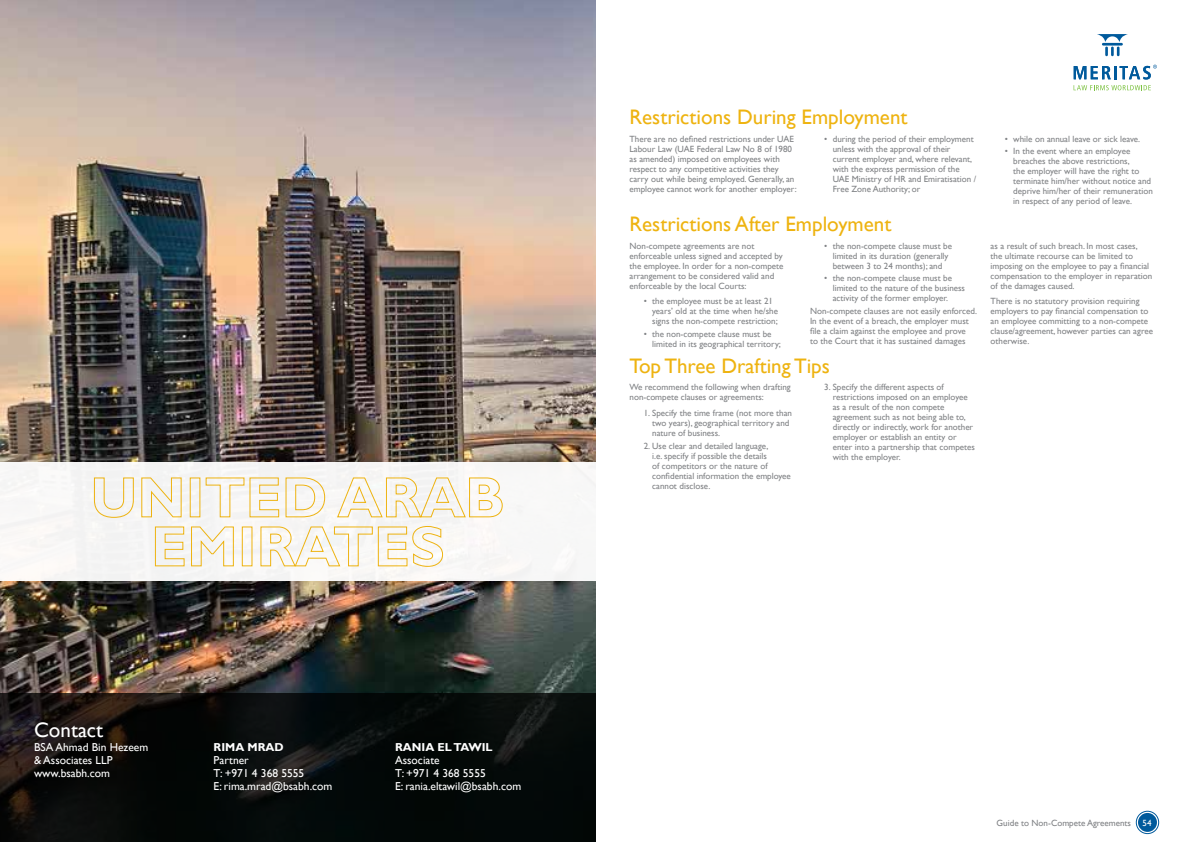
<style>
.page{position:relative;width:1191px;height:842px;background:#fff}
.page>*{position:absolute;margin:0;border:0;box-sizing:border-box;transform-origin:0 0}
.t1{font:21px "Gill Sans";color:#eeb310}
.t2{font:21px "Gill Sans";color:#fff}
.t3{font:11.5px/13.2px "Gill Sans";color:#fff}
.t4{font:700 11.5px "Gill Sans";color:#fff}
.t5{font:9px/10px "Gill Sans";color:#808285}
.t6{font:9px "Gill Sans";color:#808285}
.t7{font:9px "Gill Sans";color:#fff}
</style>
<div class="page">
<div style="left:1136px;top:811px;width:22px;height:23px;border:1px solid #005a9c;border-radius:50%"></div>
<div style="left:1138px;top:813px;width:19px;height:19px;background:#005a9c;border-radius:50%"></div>
<svg style="left:1097px;top:34px;width:30px;height:22px"></svg>
<svg style="left:1073px;top:85px;width:77px;height:5px"></svg>
<svg style="left:1073px;top:65px;width:84px;height:14px"></svg>
<img style="left:0;top:0;width:595px;height:693px">
<svg style="left:0;top:693px;width:595px;height:149px;background:#090c0a"></svg>
<div style="left:0;top:462px;width:595px;height:118px;background:#f7f7f6"></div>
<svg style="left:93px;top:477px;width:41px;height:41px"></svg>
<svg style="left:141px;top:477px;width:41px;height:41px"></svg>
<svg style="left:205px;top:477px;width:121px;height:41px"></svg>
<svg style="left:337px;top:477px;width:166px;height:41px"></svg>
<svg style="left:154px;top:526px;width:80px;height:41px"></svg>
<div style="left:242px;top:526px;width:10px;height:40px;border:1px solid #eeb310"></div>
<svg style="left:260px;top:526px;width:183px;height:41px"></svg>
<h1 class="t2" style="left:34px;top:718px;width:71px">Contact</h1>
<p class="t3" style="left:34px;top:740px;width:116px">BSA Ahmad Bin Hezeem &amp; Associates LLP www.bsabh.com</p>
<p class="t4" style="left:214px;top:740px;width:72px">RIMA MRAD</p>
<p class="t3" style="left:214px;top:754px;width:120px">Partner<br>T: +971 4 368 5555<br>E: rima.mrad@bsabh.com</p>
<p class="t4" style="left:395px;top:740px;width:99px">RANIA EL TAWIL</p>
<p class="t3" style="left:395px;top:754px;width:128px">Associate<br>T: +971 4 368 5555<br>E: rania.eltawil@bsabh.com</p>
<h1 class="t1" style="left:629px;top:104px;width:279px">Restrictions During Employment</h1>
<p class="t5" style="left:629px;top:134px;width:169px">There are no defined restrictions under UAE Labour Law (UAE Federal Law No 8 of 1980 as amended) imposed on employees with respect to any competitive activities they carry out while being employed. Generally, an employee cannot work for another employer:</p>
<p class="t5" style="left:832px;top:134px;width:145px;text-indent:-9px">• during the period of their employment unless with the approval of their current employer and, where relevant, with the express permission of the UAE Ministry of HR and Emiratisation / Free Zone Authority; or</p>
<p class="t5" style="left:1004px;top:134px;width:137px">• while on annual leave or sick leave.</p>
<p class="t5" style="left:1013px;top:147px;width:141px;text-indent:-9px">• In the event where an employee breaches the above restrictions,<br>the employer will have the right to terminate him/her without notice and deprive him/her of their remuneration in respect of any period of leave.</p>
<h1 class="t1" style="left:629px;top:212px;width:263px">Restrictions After Employment</h1>
<p class="t5" style="left:629px;top:241px;width:155px">Non-compete agreements are not enforceable unless signed and accepted by the employee. In order for a non-compete arrangement to be considered valid and enforceable by the local Courts:</p>
<p class="t5" style="left:652px;top:296px;width:127px;text-indent:-9px">• the employee must be at least 21 years’ old at the time when he/she signs the non-compete restriction;</p>
<p class="t5" style="left:652px;top:329px;width:130px;text-indent:-9px">• the non-compete clause must be limited in its geographical territory;</p>
<p class="t5" style="left:824px;top:241px;width:129px;text-align:center">• the non-compete clause must be limited in its duration (generally between 3 to 24 months); and</p>
<p class="t5" style="left:832px;top:274px;width:134px;text-indent:-9px">• the non-compete clause must be limited to the nature of the business activity of the former employer.</p>
<p class="t5" style="left:810px;top:306px;width:168px">Non-compete clauses are not easily enforced.<br>In the event of a breach, the employer must file a claim against the employee and prove<br>to the Court that it has sustained damages</p>
<h1 class="t1" style="left:629px;top:354px;width:202px">Top Three Drafting Tips</h1>
<p class="t5" style="left:629px;top:382px;width:163px">We recommend the following when drafting non-compete clauses or agreements:</p>
<p class="t5" style="left:652px;top:408px;width:141px;text-indent:-9px">1. Specify the time frame (not more than two years), geographical territory and nature of business.</p>
<p class="t5" style="left:652px;top:441px;width:140px;text-indent:-9px">2. Use clear and detailed language,<br>i.e. specify if possible the details<br>of competitors or the nature of confidential information the employee cannot disclose.</p>
<p class="t5" style="left:832px;top:382px;width:144px;text-indent:-9px">3. Specify the different aspects of restrictions imposed on an employee as a result of the non compete agreement such as not being able to, directly or indirectly, work for another employer or establish an entity or enter into a partnership that competes with the employer.</p>
<p class="t5" style="left:990px;top:241px;width:163px">as a result of such breach. In most cases,<br>the ultimate recourse can be limited to imposing on the employee to pay a financial compensation to the employer in reparation of the damages caused.</p>
<p class="t5" style="left:990px;top:296px;width:164px">There is no statutory provision requiring employers to pay financial compensation to an employee committing to a non-compete clause/agreement, however parties can agree otherwise.</p>
<p class="t6" style="left:996px;top:817px;width:136px">Guide to Non-Compete Agreements</p>
<p class="t7" style="left:1142px;top:817px;width:10px">54</p>
</div>
